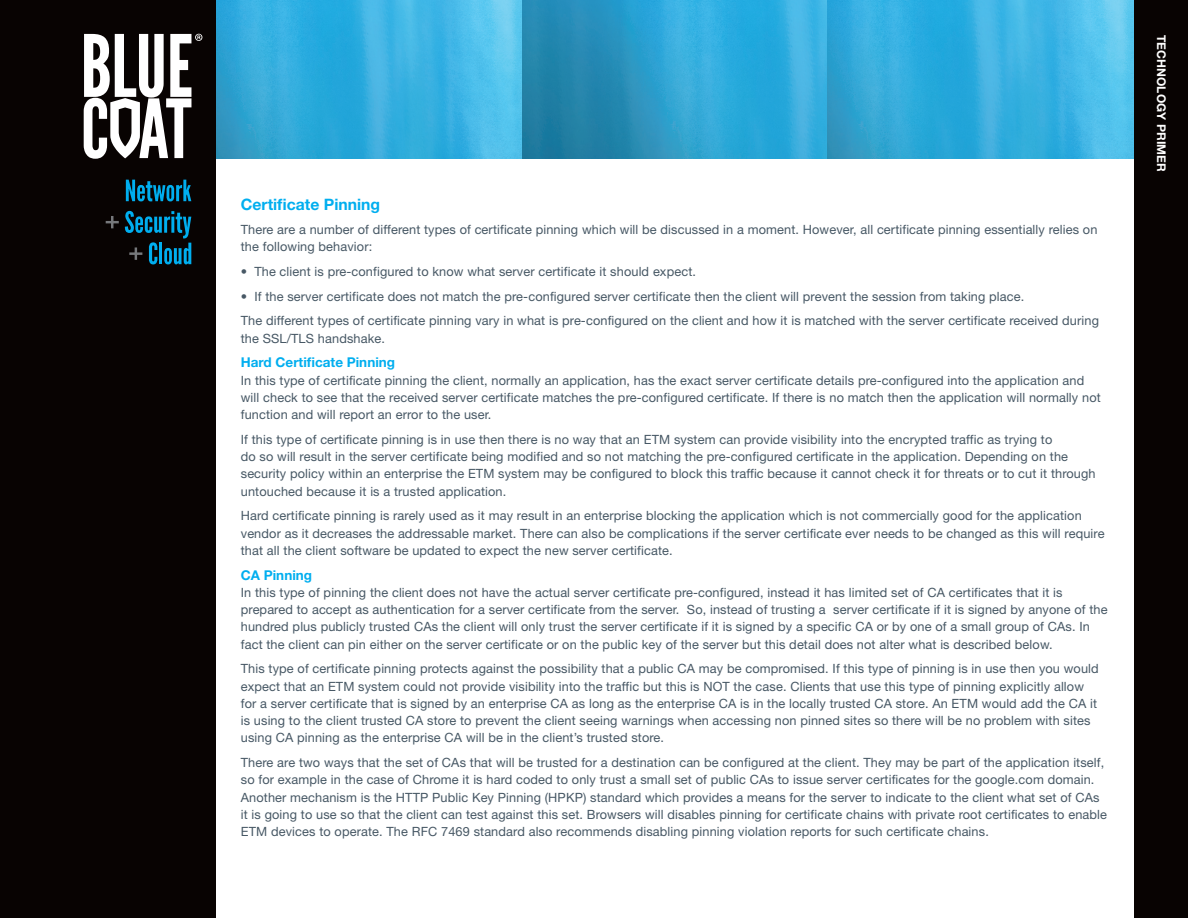
<style>
.page{position:relative;width:1188px;height:918px;background:#fff}
.page>*{position:absolute;margin:0;border:0;box-sizing:border-box;transform-origin:0 0}
.t1{font:700 15.75px "Helvetica Neue LT Std";color:#00aeef}
.t2{font:700 13.5px "Helvetica Neue LT Std";color:#00aeef}
.t3{font:12.75px/17.2px "Helvetica Neue LT Std";letter-spacing:.01em;color:#475865}
.t4{font:700 12px "Helvetica Neue LT Std";letter-spacing:.01em;color:#fff}
</style>
<div class="page">
<img style="left:216px;top:0;width:918px;height:159px">
<div style="left:0;top:0;width:216px;height:918px;background:#080302"></div>
<div style="left:1134px;top:0;width:54px;height:918px;background:#080302"></div>
<svg style="left:84px;top:34px;width:118px;height:125px"></svg>
<svg style="left:126px;top:180px;width:65px;height:21px"></svg>
<svg style="left:106px;top:216px;width:13px;height:12px"></svg>
<svg style="left:125px;top:211px;width:66px;height:53px"></svg>
<p class="t1" style="left:241px;top:195px;width:141px">Certificate Pinning</p>
<p class="t3" style="left:241px;top:221px;width:858px">There are a number of different types of certificate pinning which will be discussed in a moment. However, all certificate pinning essentially relies on the following behavior:</p>
<p class="t3" style="left:241px;top:263px;width:457px">• The client is pre-configured to know what server certificate it should expect.</p>
<p class="t3" style="left:241px;top:284px;width:860px;line-height:24.8px">• If the server certificate does not match the pre-configured server certificate then the client will prevent the session from taking place.<br>The different types of certificate pinning vary in what is pre-configured on the client and how it is matched with the server certificate received during</p>
<p class="t3" style="left:241px;top:329px;width:146px">the SSL/TLS handshake.</p>
<p class="t2" style="left:241px;top:354px;width:156px">Hard Certificate Pinning</p>
<p class="t3" style="left:241px;top:371px;width:861px">In this type of certificate pinning the client, normally an application, has the exact server certificate details pre-configured into the application and will check to see that the received server certificate matches the pre-configured certificate. If there is no match then the application will normally not function and will report an error to the user.</p>
<p class="t3" style="left:241px;top:431px;width:856px">If this type of certificate pinning is in use then there is no way that an ETM system can provide visibility into the encrypted traffic as trying to<br>do so will result in the server certificate being modified and so not matching the pre-configured certificate in the application. Depending on the security policy within an enterprise the ETM system may be configured to block this traffic because it cannot check it for threats or to cut it through untouched because it is a trusted application.</p>
<p class="t3" style="left:241px;top:507px;width:865px">Hard certificate pinning is rarely used as it may result in an enterprise blocking the application which is not commercially good for the application vendor as it decreases the addressable market. There can also be complications if the server certificate ever needs to be changed as this will require that all the client software be updated to expect the new server certificate.</p>
<p class="t2" style="left:241px;top:567px;width:73px">CA Pinning</p>
<p class="t3" style="left:241px;top:584px;width:868px">In this type of pinning the client does not have the actual server certificate pre-configured, instead it has limited set of CA certificates that it is prepared to accept as authentication for a server certificate from the server. So, instead of trusting a server certificate if it is signed by anyone of the hundred plus publicly trusted CAs the client will only trust the server certificate if it is signed by a specific CA or by one of a small group of CAs. In fact the client can pin either on the server certificate or on the public key of the server but this detail does not alter what is described below.</p>
<p class="t3" style="left:241px;top:660px;width:859px">This type of certificate pinning protects against the possibility that a public CA may be compromised. If this type of pinning is in use then you would expect that an ETM system could not provide visibility into the traffic but this is NOT the case. Clients that use this type of pinning explicitly allow for a server certificate that is signed by an enterprise CA as long as the enterprise CA is in the locally trusted CA store. An ETM would add the CA it is using to the client trusted CA store to prevent the client seeing warnings when accessing non pinned sites so there will be no problem with sites using CA pinning as the enterprise CA will be in the client’s trusted store.</p>
<p class="t3" style="left:241px;top:754px;width:868px">There are two ways that the set of CAs that will be trusted for a destination can be configured at the client. They may be part of the application itself, so for example in the case of Chrome it is hard coded to only trust a small set of public CAs to issue server certificates for the google.com domain.<br>Another mechanism is the HTTP Public Key Pinning (HPKP) standard which provides a means for the server to indicate to the client what set of CAs it is going to use so that the client can test against this set. Browsers will disables pinning for certificate chains with private root certificates to enable ETM devices to operate. The RFC 7469 standard also recommends disabling pinning violation reports for such certificate chains.</p>
<p class="t4" style="left:1169px;top:35px;width:139px;rotate:90deg">TECHNOLOGY PRIMER</p>
</div>
